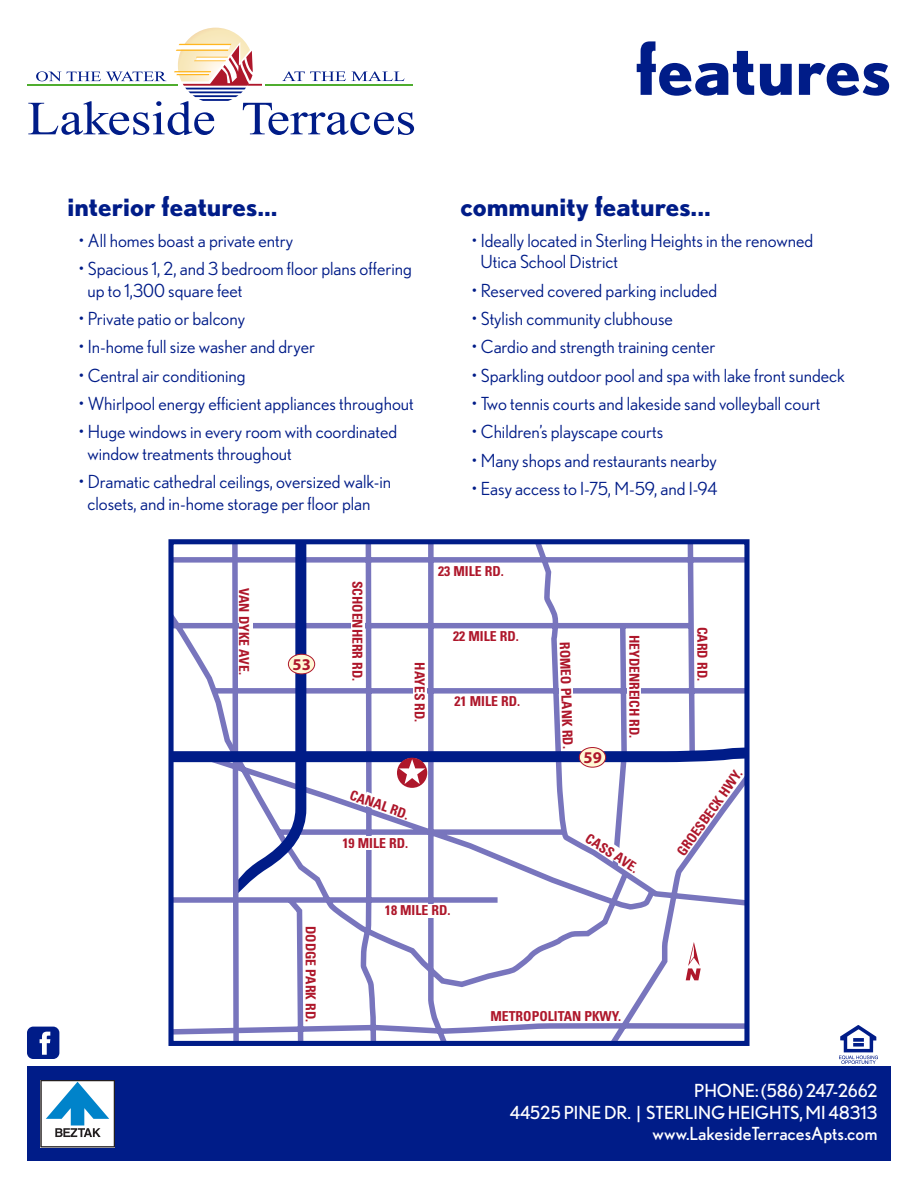
<style>
.page{position:relative;width:918px;height:1188px;background:#fff}
.page>*{position:absolute;margin:0;border:0;box-sizing:border-box;transform-origin:0 0}
.t1{font:700 72px "Nobel";color:#001c88}
.t2{font:700 27px "Nobel";color:#001c88}
.t3{font:18px/21.6px "Nobel";color:#001c88}
.t4{font:18px "Nobel";color:#fff}
.t5{font:700 16.5px "Myriad Pro";color:#ae172b}
.t6{font:700 condensed 13.8px "Univers";color:#ae172b}
.t7{font:700 condensed 13.65px "Univers";color:#ae172b}
</style>
<div class="page">
<div style="left:27px;top:1066px;width:864px;height:95px;background:#001c88"></div>
<hr style="left:27px;top:84px;width:151px;height:2px;background:#4fad2f">
<svg style="left:28px;top:28px;width:386px;height:107px"></svg>
<svg style="left:40px;top:1080px;width:75px;height:68px"></svg>
<img style="left:840px;top:1026px;width:38px;height:37px">
<div style="left:27px;top:1027px;width:32px;height:32px;background:#001c88;border-radius:6px"></div>
<svg style="left:40px;top:1032px;width:10px;height:23px"></svg>
<svg style="left:174px;top:545px;width:570px;height:495px"></svg>
<div style="left:168px;top:539px;width:582px;height:507px;border:5px solid #001c88"></div>
<p class="t1" style="left:635px;top:26px;width:257px">features</p>
<p class="t2" style="left:68px;top:190px;width:212px">interior features...</p>
<p class="t2" style="left:460px;top:190px;width:252px">community features...</p>
<p class="t3" style="left:78px;top:229px;width:216px">• All homes boast a private entry</p>
<p class="t3" style="left:87px;top:258px;width:326px;text-indent:-9px">• Spacious 1, 2, and 3 bedroom floor plans offering up to 1,300 square feet</p>
<p class="t3" style="left:78px;top:308px;width:168px">• Private patio or balcony</p>
<p class="t3" style="left:78px;top:336px;width:238px">• In-home full size washer and dryer</p>
<p class="t3" style="left:78px;top:364px;width:169px">• Central air conditioning</p>
<p class="t3" style="left:78px;top:393px;width:337px">• Whirlpool energy efficient appliances throughout</p>
<p class="t3" style="left:87px;top:421px;width:311px;text-indent:-9px">• Huge windows in every room with coordinated window treatments throughout</p>
<p class="t3" style="left:87px;top:471px;width:305px;text-indent:-9px">• Dramatic cathedral ceilings, oversized walk-in closets, and in-home storage per floor plan</p>
<p class="t3" style="left:480px;top:229px;width:334px;text-indent:-9px">• Ideally located in Sterling Heights in the renowned<br>Utica School District</p>
<p class="t3" style="left:471px;top:279px;width:247px">• Reserved covered parking included</p>
<p class="t3" style="left:471px;top:308px;width:203px">• Stylish community clubhouse</p>
<p class="t3" style="left:471px;top:336px;width:245px">• Cardio and strength training center</p>
<p class="t3" style="left:471px;top:364px;width:375px">• Sparkling outdoor pool and spa with lake front sundeck</p>
<p class="t3" style="left:471px;top:393px;width:351px">• Two tennis courts and lakeside sand volleyball court</p>
<p class="t3" style="left:471px;top:421px;width:193px">• Children’s playscape courts</p>
<p class="t3" style="left:471px;top:449px;width:247px">• Many shops and restaurants nearby</p>
<p class="t3" style="left:471px;top:478px;width:248px">• Easy access to I-75, M-59, and I-94</p>
<p class="t6" style="left:252px;top:588px;width:88px;rotate:90deg">VAN DYKE AVE.</p>
<p class="t5" style="left:293px;top:654px;width:20px">53</p>
<p class="t6" style="left:366px;top:581px;width:102px;rotate:90deg">SCHOENHERR RD.</p>
<p class="t7" style="left:438px;top:563px;width:67px">23 MILE RD.</p>
<p class="t6" style="left:428px;top:662px;width:62px;rotate:90deg">HAYES RD.</p>
<p class="t7" style="left:453px;top:628px;width:67px">22 MILE RD.</p>
<p class="t7" style="left:454px;top:693px;width:67px">21 MILE RD.</p>
<p class="t7" style="left:353px;top:787px;width:63px;rotate:19deg">CANAL RD.</p>
<p class="t7" style="left:343px;top:834px;width:67px">19 MILE RD.</p>
<p class="t6" style="left:573px;top:642px;width:108px;rotate:88deg">ROMEO PLANK RD.</p>
<p class="t5" style="left:584px;top:747px;width:20px">59</p>
<p class="t6" style="left:643px;top:635px;width:105px;rotate:90deg">HEYDENREICH RD.</p>
<p class="t6" style="left:592px;top:830px;width:61px;rotate:33deg">CASS AVE.</p>
<p class="t6" style="left:711px;top:627px;width:56px;rotate:90deg">CARD RD.</p>
<p class="t6" style="left:673px;top:850px;width:104px;rotate:-55deg">GROESBECK HWY.</p>
<p class="t6" style="left:319px;top:926px;width:98px;rotate:90deg">DODGE PARK RD.</p>
<p class="t7" style="left:385px;top:902px;width:67px">18 MILE RD.</p>
<p class="t7" style="left:490px;top:1007px;width:132px">METROPOLITAN PKWY.</p>
<p class="t4" style="left:694px;top:1080px;width:185px">PHONE: (586) 247-2662</p>
<p class="t4" style="left:510px;top:1102px;width:369px">44525 PINE DR. | STERLING HEIGHTS, MI 48313</p>
<p class="t4" style="left:653px;top:1124px;width:226px">www.LakesideTerracesApts.com</p>
</div>
